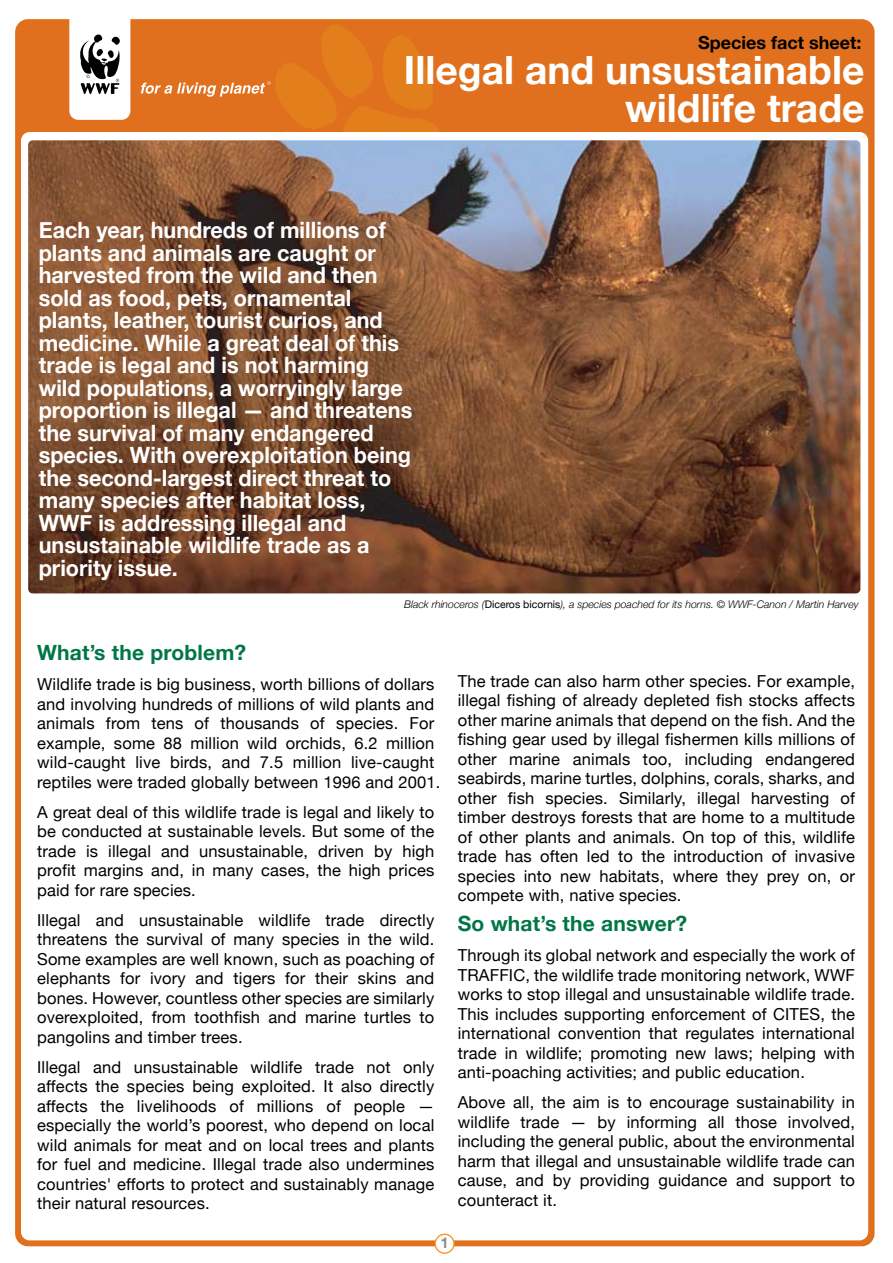
<style>
.page{position:relative;width:893px;height:1263px;background:#fff}
.page>*{position:absolute;margin:0;border:0;box-sizing:border-box;transform-origin:0 0}
.t1{font:700 39px/37.3px "Helvetica Neue";color:#fff;text-align:right}
.t2{font:700 22.5px/22.5px "Helvetica Neue";color:#fff;scale:.96 1}
.t3{font:700 21px "Helvetica Neue";letter-spacing:.01em;color:#007647}
.t4{font:700 18px "Helvetica Neue";color:#000}
.t5{font:16.5px/19.5px "Helvetica Neue";letter-spacing:.01em;color:#000;text-align:justify}
.t6{font:700 15px "Helvetica Neue";color:#8a8c8e}
.t7{font:italic 300 10.5px "Helvetica Neue";color:#000}
.s1{font-weight:400;font-style:normal}
</style>
<div class="page">
<div style="left:15px;top:19px;width:859px;height:1227px;background:#e0701d;border-radius:13px"></div>
<div style="left:21px;top:132px;width:847px;height:1108px;background:#fff;border-radius:9px"></div>
<svg style="left:141px;top:25px;width:298px;height:107px"></svg>
<svg style="left:69px;top:19px;width:61px;height:101px;background:#d3d2d1"></svg>
<svg style="left:435px;top:1234px;width:19px;height:19px"></svg>
<div style="left:434px;top:1233px;width:21px;height:21px;border:1px solid #f7931d;border-radius:50%"></div>
<img style="left:28px;top:140px;width:832px;height:453px;border-radius:5px">
<p class="t4" style="left:698px;top:31px;width:165px">Species fact sheet:</p>
<h1 class="t1" style="left:404px;top:51px;width:462px">Illegal and unsustainable wildlife trade</h1>
<p class="t2" style="left:39px;top:218px;width:391px">Each year, hundreds of millions of plants and animals are caught or harvested from the wild and then sold as food, pets, ornamental plants, leather, tourist curios, and medicine. While a great deal of this trade is legal and is not harming wild populations, a worryingly large proportion is illegal — and threatens the survival of many endangered species. With overexploitation being the second-largest direct threat to many species after habitat loss, WWF is addressing illegal and unsustainable wildlife trade as a priority issue.</p>
<p class="t7" style="left:404px;top:598px;width:456px">Black rhinoceros (<span class="s1">Diceros bicornis</span>), a species poached for its horns. © WWF-Canon / Martin Harvey</p>
<p class="t3" style="left:37px;top:640px;width:211px">What’s the problem?</p>
<p class="t5" style="left:37px;top:674px;width:405px;text-align:left">Wildlife trade is big business, worth billions of dollars and involving hundreds of millions of wild plants and animals from tens of thousands of species. For example, some 88 million wild orchids, 6.2 million wild-caught live birds, and 7.5 million live-caught reptiles were traded globally between 1996 and 2001.</p>
<p class="t5" style="left:37px;top:802px;width:399px">A great deal of this wildlife trade is legal and likely to be conducted at sustainable levels. But some of the trade is illegal and unsustainable, driven by high profit margins and, in many cases, the high prices paid for rare species.</p>
<p class="t5" style="left:37px;top:910px;width:399px">Illegal and unsustainable wildlife trade directly threatens the survival of many species in the wild.<br>Some examples are well known, such as poaching of elephants for ivory and tigers for their skins and bones. However, countless other species are similarly overexploited, from toothfish and marine turtles to pangolins and timber trees.</p>
<p class="t5" style="left:37px;top:1057px;width:399px">Illegal and unsustainable wildlife trade not only affects the species being exploited. It also directly affects the livelihoods of millions of people — especially the world’s poorest, who depend on local wild animals for meat and on local trees and plants for fuel and medicine. Illegal trade also undermines countries' efforts to protect and sustainably manage their natural resources.</p>
<p class="t6" style="left:440px;top:1233px;width:10px">1</p>
<p class="t5" style="left:458px;top:671px;width:399px">The trade can also harm other species. For example, illegal fishing of already depleted fish stocks affects other marine animals that depend on the fish. And the fishing gear used by illegal fishermen kills millions of other marine animals too, including endangered seabirds, marine turtles, dolphins, corals, sharks, and other fish species. Similarly, illegal harvesting of timber destroys forests that are home to a multitude of other plants and animals. On top of this, wildlife trade has often led to the introduction of invasive species into new habitats, where they prey on, or compete with, native species.</p>
<p class="t3" style="left:458px;top:911px;width:231px">So what’s the answer?</p>
<p class="t5" style="left:458px;top:945px;width:399px">Through its global network and especially the work of TRAFFIC, the wildlife trade monitoring network, WWF works to stop illegal and unsustainable wildlife trade.<br>This includes supporting enforcement of CITES, the international convention that regulates international trade in wildlife; promoting new laws; helping with anti-poaching activities; and public education.</p>
<p class="t5" style="left:458px;top:1092px;width:399px">Above all, the aim is to encourage sustainability in wildlife trade — by informing all those involved, including the general public, about the environmental harm that illegal and unsustainable wildlife trade can cause, and by providing guidance and support to counteract it.</p>
</div>
